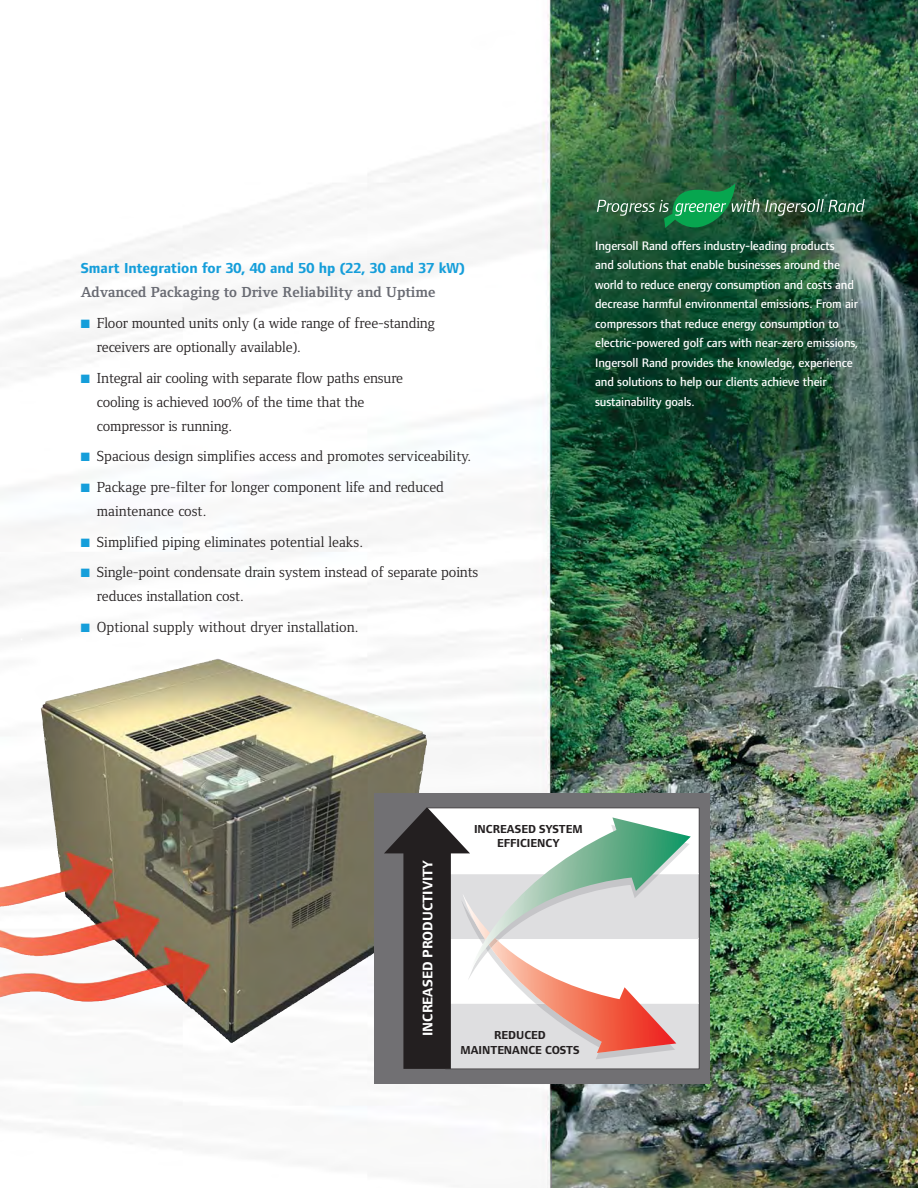
<style>
.page{position:relative;width:918px;height:1188px;background:#fff}
.page>*{position:absolute;margin:0;border:0;box-sizing:border-box;transform-origin:0 0}
.t1{font:15px/24px "Foundry Form Serif Book OSF";letter-spacing:-.01em;color:#231f20}
.t2{font:700 15px "Foundry Form Sans";color:#159eda}
.t3{font:15px "Foundry Form Serif Bold OSF";color:#696b73}
.t4{font:700 14.4px "Foundry Form Sans";color:#fff}
.t5{font:500 12.75px/19.5px "Foundry Form Sans";letter-spacing:-.01em;color:#fff}
.t6{font:700 12px/14.4px "Foundry Form Sans";color:#231f20;text-align:center}
.s1{color:#159eda}
</style>
<div class="page">
<img style="left:0;top:0;width:918px;height:1188px">
<div style="left:374px;top:793px;width:336px;height:291px;background:#717073"></div>
<svg style="left:384px;top:807px;width:315px;height:262px;background:#bab5b1"></svg>
<svg style="left:765px;top:199px;width:100px;height:17px;background:#4a725b"></svg>
<svg style="left:597px;top:183px;width:162px;height:45px;background:#2f774b"></svg>
<p class="t2" style="left:81px;top:263px;width:386px">Smart Integration for 30, 40 and 50 hp (22, 30 and 37 kW)</p>
<p class="t3" style="left:81px;top:287px;width:356px">Advanced Packaging to Drive Reliability and Uptime</p>
<p class="t1" style="left:97px;top:312px;width:339px;text-indent:-16px"><span class="s1">■</span> Floor mounted units only (a wide range of free-standing receivers are optionally available).</p>
<p class="t1" style="left:97px;top:367px;width:308px;text-indent:-16px"><span class="s1">■</span> Integral air cooling with separate flow paths ensure cooling is achieved 100% of the time that the compressor is running.</p>
<p class="t1" style="left:81px;top:446px;width:392px"><span class="s1">■</span> Spacious design simplifies access and promotes serviceability.</p>
<p class="t1" style="left:97px;top:476px;width:349px;text-indent:-16px"><span class="s1">■</span> Package pre-filter for longer component life and reduced maintenance cost.</p>
<p class="t1" style="left:81px;top:531px;width:284px"><span class="s1">■</span> Simplified piping eliminates potential leaks.</p>
<p class="t1" style="left:97px;top:562px;width:383px;text-indent:-16px"><span class="s1">■</span> Single-point condensate drain system instead of separate points reduces installation cost.</p>
<p class="t1" style="left:81px;top:617px;width:279px"><span class="s1">■</span> Optional supply without dryer installation.</p>
<p class="t5" style="left:595px;top:237px;width:265px">Ingersoll Rand offers industry-leading products<br>and solutions that enable businesses around the world to reduce energy consumption and costs and decrease harmful environmental emissions. From air compressors that reduce energy consumption to electric-powered golf cars with near-zero emissions, Ingersoll Rand provides the knowledge, experience and solutions to help our clients achieve their sustainability goals.</p>
<p class="t4" style="left:422px;top:1036px;width:178px;rotate:-90deg">INCREASED PRODUCTIVITY</p>
<p class="t6" style="left:474px;top:823px;width:110px">INCREASED SYSTEM<br>EFFICIENCY</p>
<p class="t6" style="left:460px;top:1029px;width:121px">REDUCED<br>MAINTENANCE COSTS</p>
</div>
